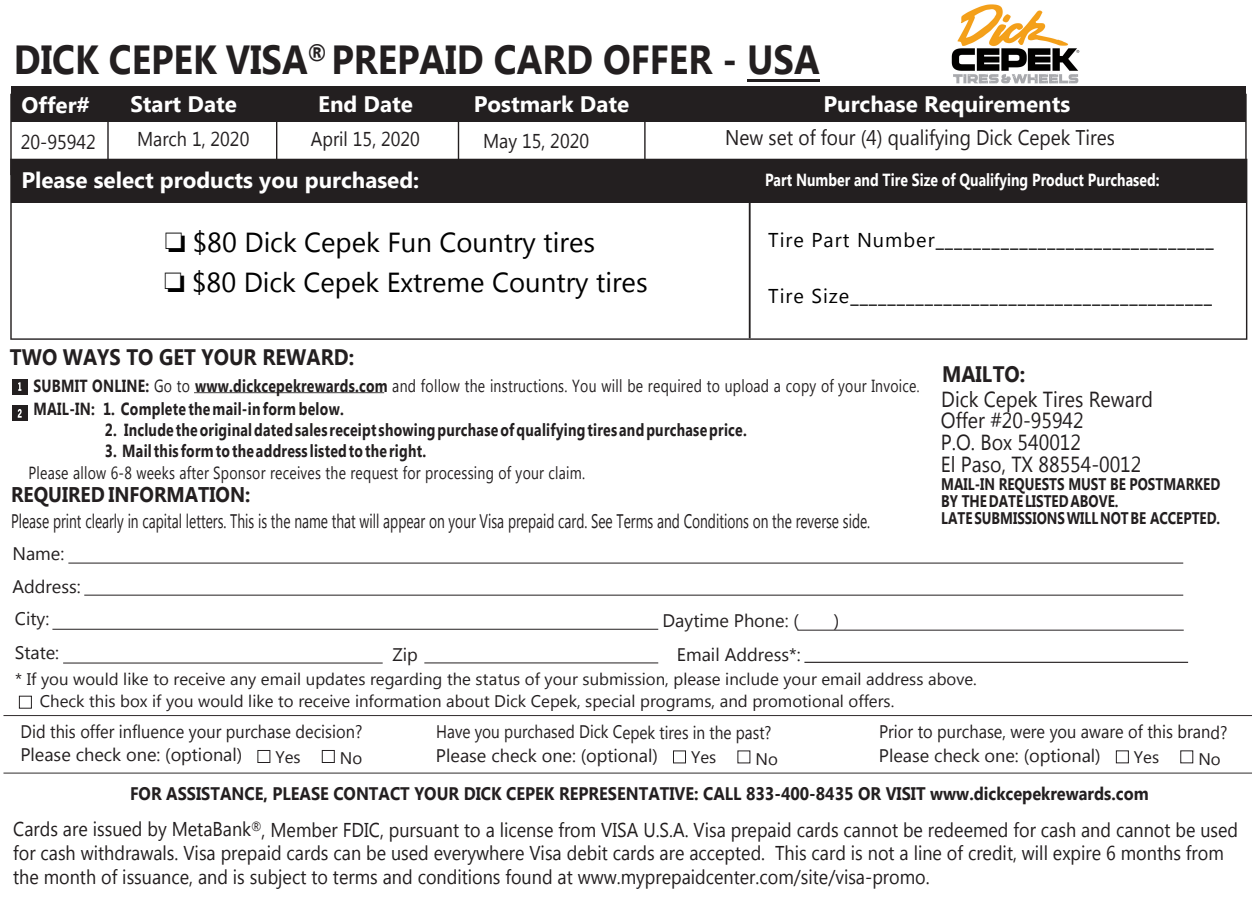
<style>
.page{position:relative;width:1260px;height:900px;background:#fff}
.page>*{position:absolute;margin:0;border:0;box-sizing:border-box;transform-origin:0 0}
.t1{font:700 40.5px "Microsoft Tai Le";color:#231f20;scale:.9 1}
.t2{font:27.5px/40.2px "Microsoft Tai Le";color:#000}
.t3{font:700 22.5px "Microsoft Tai Le";color:#fff}
.t4{font:700 22.5px "Microsoft Tai Le";color:#231f20;scale:.9 1}
.t5{font:21.75px/21.8px "Microsoft Tai Le";color:#231f20;scale:.9 1}
.t6{font:21.25px "Microsoft Tai Le";color:#231f20;scale:.9 1}
.t7{font:700 21.25px "Microsoft Tai Le";color:#231f20;scale:.9 1}
.t8{font:20px/23.8px "Microsoft Tai Le";color:#221e1f;scale:.9 1}
.t9{font:20px "Microsoft Tai Le";letter-spacing:.05em;color:#000}
.t10{font:20px "Microsoft Tai Le";color:#231f20;scale:.9 1}
.t11{font:19.5px "Microsoft Tai Le";color:#231f20;scale:.7 1}
.t12{font:18.25px/33.5px "Microsoft Tai Le";color:#231f20}
.t13{font:700 18.25px "Microsoft Tai Le";color:#231f20;scale:.9 1}
.t14{font:18.25px "Microsoft Tai Le";color:#231f20;scale:.9 1}
.t15{font:18.25px "Microsoft Tai Le";color:#231f20;scale:.85 1}
.t16{font:700 17.5px/23.2px "Microsoft Tai Le";letter-spacing:.02em;color:#231f20;scale:.8 1}
.t17{font:17.5px "Microsoft Tai Le";letter-spacing:.02em;color:#231f20;scale:.8 1}
.t18{font:700 17.5px "Microsoft Tai Le";color:#fff;scale:.8 1}
.t19{font:16.75px "Microsoft Tai Le";color:#231f20}
.t20{font:700 16.75px/16.8px "Microsoft Tai Le";color:#231f20;scale:.8 1}
.s1{font-weight:400}
</style>
<div class="page">
<img style="left:951px;top:4px;width:129px;height:80px">
<svg style="left:10px;top:94px;width:1237px;height:65px"></svg>
<div style="left:11px;top:86px;width:1235px;height:35px;background:#231f20"></div>
<svg style="left:10px;top:159px;width:1237px;height:181px"></svg>
<div style="left:11px;top:159px;width:1235px;height:44px;background:#231f20"></div>
<hr style="left:107px;top:108px;width:2px;height:59px;background:#231f20">
<hr style="left:276px;top:108px;width:1px;height:59px;background:#231f20">
<hr style="left:458px;top:108px;width:1px;height:59px;background:#231f20">
<hr style="left:644px;top:108px;width:2px;height:59px;background:#231f20">
<hr style="left:749px;top:192px;width:1px;height:146px;background:#231f20">
<hr style="left:68px;top:563px;width:1115px;height:1px;background:#231f20">
<hr style="left:84px;top:595px;width:1099px;height:1px;background:#231f20">
<hr style="left:52px;top:629px;width:606px;height:1px;background:#231f20">
<hr style="left:63px;top:663px;width:320px;height:1px;background:#231f20">
<hr style="left:804px;top:662px;width:384px;height:1px;background:#231f20">
<hr style="left:424px;top:663px;width:234px;height:1px;background:#231f20">
<hr style="left:797px;top:630px;width:387px;height:1px;background:#231f20">
<div style="left:19px;top:696px;width:13px;height:13px;border:1px solid #231f20"></div>
<div style="left:258px;top:750px;width:12px;height:13px;border:1px solid #231f20"></div>
<div style="left:322px;top:750px;width:13px;height:13px;border:1px solid #231f20"></div>
<hr style="left:747px;top:79px;width:73px;height:3px;background:#231f20">
<hr style="left:194px;top:392px;width:190px;height:1px;background:#231f20">
<div style="left:12px;top:379px;width:16px;height:16px;background:#231f20"></div>
<svg style="left:18px;top:382px;width:3px;height:9px"></svg>
<div style="left:12px;top:405px;width:16px;height:16px;background:#231f20"></div>
<svg style="left:17px;top:409px;width:5px;height:9px"></svg>
<div style="left:673px;top:751px;width:13px;height:12px;border:1px solid #231f20"></div>
<div style="left:1116px;top:751px;width:13px;height:12px;border:1px solid #231f20"></div>
<div style="left:1180px;top:751px;width:13px;height:12px;border:1px solid #231f20"></div>
<hr style="left:3px;top:715px;width:1249px;height:1px;background:#231f20">
<hr style="left:3px;top:773px;width:1249px;height:1px;background:#231f20">
<h1 class="t1" style="left:14px;top:37px;width:897px">DICK CEPEK VISA<sup>®</sup> PREPAID CARD OFFER - USA</h1>
<p class="t3" style="left:130px;top:91px;width:108px">Start Date</p>
<p class="t3" style="left:318px;top:91px;width:96px">End Date</p>
<p class="t3" style="left:474px;top:92px;width:157px">Postmark Date</p>
<p class="t3" style="left:823px;top:91px;width:248px">Purchase Requirements</p>
<p class="t6" style="left:725px;top:126px;width:434px">New set of four (4) qualifying Dick Cepek Tires</p>
<p class="t3" style="left:21px;top:92px;width:70px">Offer#</p>
<p class="t10" style="left:137px;top:127px;width:126px">March 1, 2020</p>
<p class="t10" style="left:311px;top:127px;width:123px">April 15, 2020</p>
<p class="t10" style="left:21px;top:131px;width:85px">20-95942</p>
<p class="t10" style="left:483px;top:130px;width:119px">May 15, 2020</p>
<p class="t3" style="left:21px;top:167px;width:399px">Please select products you purchased:</p>
<h2 class="t2" style="left:164px;top:224px;width:485px">❏ $80 Dick Cepek Fun Country tires<br>❏ $80 Dick Cepek Extreme Country tires</h2>
<p class="t18" style="left:765px;top:170px;width:495px">Part Number and Tire Size of Qualifying Product Purchased:</p>
<p class="t9" style="left:768px;top:228px;width:447px">Tire Part Number______________________________</p>
<p class="t9" style="left:768px;top:284px;width:445px">Tire Size_______________________________________</p>
<p class="t4" style="left:10px;top:344px;width:384px">TWO WAYS TO GET YOUR REWARD:</p>
<p class="t16" style="left:34px;top:375px;width:1109px">SUBMIT ONLINE: <span class="s1">Go to</span> www.dickcepekrewards.com <span class="s1">and follow the instructions. You will be required to upload a copy of your Invoice.<br></span>MAIL-IN: 1. Complete the mail-in form below.</p>
<p class="t16" style="left:105px;top:419px;width:804px">2. Include theoriginaldatedsales receipt showingpurchaseofqualifyingtires andpurchaseprice.</p>
<p class="t16" style="left:105px;top:440px;width:403px">3. Mailthis formtothe address listedtothe right.</p>
<p class="t17" style="left:28px;top:463px;width:698px">Please allow 6-8 weeks after Sponsor receives the request for processing of your claim.</p>
<p class="t7" style="left:11px;top:482px;width:267px">REQUIRED INFORMATION:</p>
<p class="t11" style="left:11px;top:509px;width:1229px">Please print clearly in capital letters. This is the name that will appear on your Visa prepaid card. See Terms and Conditions on the reverse side.</p>
<p class="t12" style="left:12px;top:538px;width:70px">Name:<br>Address:</p>
<p class="t4" style="left:942px;top:361px;width:94px">MAIL TO:</p>
<p class="t5" style="left:941px;top:389px;width:237px">Dick Cepek Tires Reward<br>Offer #20-95942<br>P.O. Box 540012<br>El Paso, TX 88554-0012</p>
<p class="t20" style="left:941px;top:477px;width:350px">MAIL-IN REQUESTS MUST BE POSTMARKED<br>BY THE DATE LISTED ABOVE.<br>LATE SUBMISSIONS WILL NOT BE ACCEPTED.</p>
<p class="t12" style="left:15px;top:603px;width:46px">City:<br>State:</p>
<p class="t12" style="left:663px;top:605px;width:138px">Daytime Phone: (</p>
<p class="t12" style="left:834px;top:605px;width:7px">)</p>
<p class="t12" style="left:392px;top:639px;width:27px">Zip</p>
<p class="t12" style="left:677px;top:639px;width:125px">Email Address*:</p>
<p class="t19" style="left:15px;top:670px;width:963px">* If you would like to receive any email updates regarding the status of your submission, please include your email address above.</p>
<p class="t19" style="left:40px;top:692px;width:856px">Check this box if you would like to receive information about Dick Cepek, special programs, and promotional offers.</p>
<p class="t14" style="left:21px;top:721px;width:381px">Did this offer influence your purchase decision?</p>
<p class="t15" style="left:436px;top:722px;width:396px">Have you purchased Dick Cepek tires in the past?</p>
<p class="t14" style="left:879px;top:722px;width:389px">Prior to purchase, were you aware of this brand?</p>
<p class="t12" style="left:20px;top:739px;width:223px">Please check one: (optional)</p>
<p class="t19" style="left:276px;top:747px;width:27px">Yes</p>
<p class="t19" style="left:340px;top:749px;width:24px">No</p>
<p class="t12" style="left:436px;top:740px;width:223px">Please check one: (optional)</p>
<p class="t19" style="left:691px;top:748px;width:27px">Yes</p>
<p class="t19" style="left:756px;top:749px;width:24px">No</p>
<p class="t12" style="left:879px;top:740px;width:223px">Please check one: (optional)</p>
<p class="t19" style="left:1134px;top:748px;width:27px">Yes</p>
<p class="t19" style="left:1198px;top:749px;width:24px">No</p>
<p class="t13" style="left:130px;top:783px;width:1133px">FOR ASSISTANCE, PLEASE CONTACT YOUR DICK CEPEK REPRESENTATIVE: CALL 833-400-8435 OR VISIT www.dickcepekrewards.com</p>
<p class="t8" style="left:13px;top:819px;width:1363px">Cards are issued by MetaBank<sup>®</sup>, Member FDIC, pursuant to a license from VISA U.S.A. Visa prepaid cards cannot be redeemed for cash and cannot be used for cash withdrawals. Visa prepaid cards can be used everywhere Visa debit cards are accepted. This card is not a line of credit, will expire 6 months from the month of issuance, and is subject to terms and conditions found at www.myprepaidcenter.com/site/visa-promo.</p>
</div>
